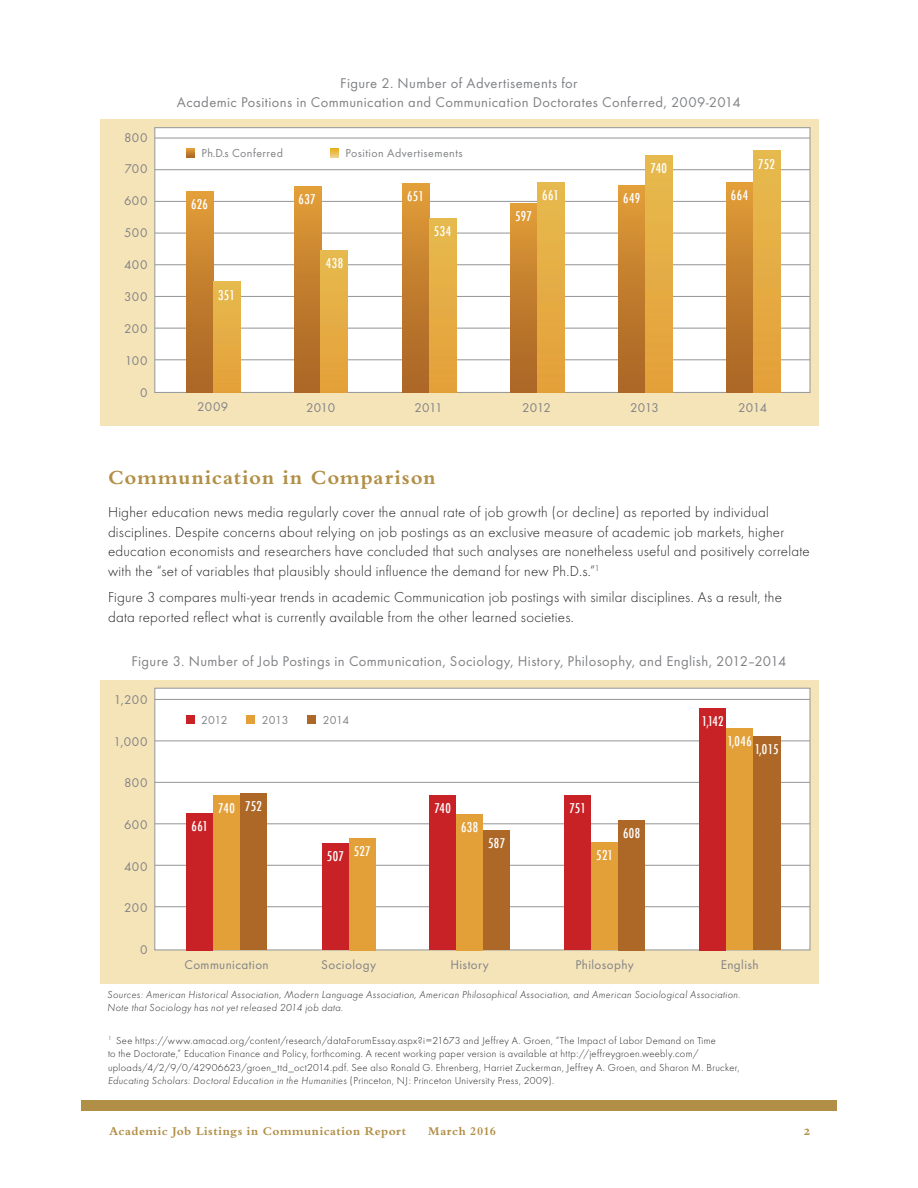
<style>
.page{position:relative;width:918px;height:1188px;background:#fff}
.page>*{position:absolute;margin:0;border:0;box-sizing:border-box;transform-origin:0 0}
.t1{font:21px "Bembo Bold Os F";letter-spacing:.045em;color:#b18f46}
.t2{font:300 15px/19.5px "Futura T";letter-spacing:.015em;color:#231f20}
.t3{font:14.7px/18.8px "Futura T";letter-spacing:.025em;color:#808285;text-align:center}
.t4{font:13.5px "Bembo Bold Os F";color:#b18f46}
.t5{font:13.2px "Futura T";letter-spacing:.03em;color:#808285}
.t6{font:500 condensed 13.2px "Futura";letter-spacing:.025em;color:#fff}
.t7{font:700 12.3px "Bembo";letter-spacing:.04em;color:#b18f46}
.t8{font:12px "Futura T";letter-spacing:.035em;color:#808285}
.t9{font:300 10.5px/13.5px "Futura T";letter-spacing:.03em;color:#231f20}
.t10{font:italic 300 10.5px/13.5px "Futura T";letter-spacing:.03em;color:#231f20}
.s1{font-style:italic}
</style>
<div class="page">
<div style="left:81px;top:1100px;width:756px;height:11px;background:#b18f46"></div>
<div style="left:100px;top:680px;width:719px;height:303px;background:#f6e4b9"></div>
<div style="left:154px;top:688px;width:656px;height:262px;background:#fff;border:1px solid #939598"></div>
<hr style="left:155px;top:741px;width:655px;height:1px;background:#939598">
<hr style="left:155px;top:906px;width:655px;height:1px;background:#939598">
<hr style="left:155px;top:865px;width:655px;height:1px;background:#939598">
<hr style="left:155px;top:823px;width:655px;height:1px;background:#939598">
<hr style="left:155px;top:782px;width:655px;height:1px;background:#939598">
<hr style="left:155px;top:699px;width:655px;height:1px;background:#939598">
<div style="left:186px;top:813px;width:27px;height:137px;background:#c82126"></div>
<div style="left:213px;top:796px;width:27px;height:154px;background:#e3a039"></div>
<div style="left:240px;top:794px;width:27px;height:156px;background:#ad6827"></div>
<div style="left:429px;top:796px;width:27px;height:154px;background:#c82126"></div>
<div style="left:456px;top:814px;width:27px;height:136px;background:#e3a039"></div>
<div style="left:483px;top:830px;width:27px;height:120px;background:#ad6827"></div>
<div style="left:564px;top:796px;width:27px;height:154px;background:#c82126"></div>
<div style="left:591px;top:843px;width:27px;height:107px;background:#e3a039"></div>
<div style="left:618px;top:820px;width:27px;height:130px;background:#ad6827"></div>
<div style="left:699px;top:708px;width:27px;height:242px;background:#c82126"></div>
<div style="left:726px;top:729px;width:27px;height:221px;background:#e3a039"></div>
<div style="left:753px;top:736px;width:27px;height:214px;background:#ad6827"></div>
<div style="left:322px;top:844px;width:27px;height:106px;background:#c82126"></div>
<div style="left:349px;top:838px;width:27px;height:112px;background:#e3a039"></div>
<div style="left:186px;top:715px;width:8px;height:9px;background:#c82126"></div>
<div style="left:247px;top:715px;width:8px;height:9px;background:#e3a039"></div>
<div style="left:307px;top:715px;width:9px;height:9px;background:#ad6827"></div>
<div style="left:100px;top:119px;width:719px;height:307px;background:#f6e4b9"></div>
<div style="left:154px;top:127px;width:656px;height:266px;background:#fff;border:1px solid #939598"></div>
<hr style="left:155px;top:169px;width:655px;height:1px;background:#939598">
<hr style="left:155px;top:328px;width:655px;height:1px;background:#939598">
<hr style="left:155px;top:359px;width:655px;height:1px;background:#939598">
<hr style="left:155px;top:296px;width:655px;height:1px;background:#939598">
<hr style="left:155px;top:264px;width:655px;height:1px;background:#939598">
<hr style="left:155px;top:201px;width:655px;height:1px;background:#939598">
<hr style="left:155px;top:233px;width:655px;height:1px;background:#939598">
<hr style="left:155px;top:138px;width:655px;height:1px;background:#939598">
<div style="left:294px;top:187px;width:27px;height:206px;background:linear-gradient(to bottom,#e09b37,#a86325)"></div>
<div style="left:321px;top:251px;width:27px;height:142px;background:#e5ac45"></div>
<div style="left:402px;top:184px;width:27px;height:209px;background:linear-gradient(to bottom,#e09b37,#a76325)"></div>
<div style="left:429px;top:218px;width:28px;height:175px;background:#e5ac45"></div>
<div style="left:510px;top:203px;width:27px;height:190px;background:linear-gradient(to bottom,#e09b37,#a86325)"></div>
<div style="left:537px;top:183px;width:27px;height:210px;background:#e5ac45"></div>
<div style="left:618px;top:186px;width:27px;height:207px;background:linear-gradient(to bottom,#e09b37,#a76325)"></div>
<div style="left:645px;top:156px;width:27px;height:237px;background:#e5ac45"></div>
<div style="left:726px;top:183px;width:27px;height:210px;background:linear-gradient(to bottom,#e09b37,#a86325)"></div>
<div style="left:753px;top:151px;width:27px;height:242px;background:#e5ac45"></div>
<div style="left:186px;top:191px;width:27px;height:202px;background:linear-gradient(to bottom,#e09b37,#a76325)"></div>
<div style="left:213px;top:282px;width:27px;height:111px;background:#e5ac45"></div>
<svg style="left:186px;top:149px;width:9px;height:8px"></svg>
<svg style="left:330px;top:149px;width:9px;height:8px"></svg>
<p class="t5" style="left:124px;top:130px;width:25px">800</p>
<p class="t5" style="left:124px;top:161px;width:25px">700</p>
<p class="t5" style="left:124px;top:192px;width:25px">600</p>
<p class="t5" style="left:124px;top:225px;width:25px">500</p>
<p class="t5" style="left:124px;top:257px;width:25px">400</p>
<p class="t5" style="left:124px;top:288px;width:25px">300</p>
<p class="t5" style="left:124px;top:321px;width:25px">200</p>
<p class="t5" style="left:125px;top:353px;width:24px">100</p>
<p class="t5" style="left:140px;top:384px;width:9px">0</p>
<p class="t3" style="left:177px;top:73px;width:565px">Figure 2. Number of Advertisements for<br>Academic Positions in Communication and Communication Doctorates Conferred, 2009-2014</p>
<p class="t8" style="left:201px;top:146px;width:83px">Ph.D.s Conferred</p>
<p class="t8" style="left:346px;top:146px;width:118px">Position Advertisements</p>
<p class="t6" style="left:191px;top:195px;width:18px">626</p>
<p class="t6" style="left:218px;top:286px;width:18px">351</p>
<p class="t6" style="left:299px;top:191px;width:19px">637</p>
<p class="t6" style="left:407px;top:188px;width:18px">651</p>
<p class="t6" style="left:326px;top:255px;width:19px">438</p>
<p class="t6" style="left:434px;top:223px;width:19px">534</p>
<p class="t6" style="left:515px;top:207px;width:18px">597</p>
<p class="t6" style="left:542px;top:187px;width:18px">661</p>
<p class="t6" style="left:650px;top:160px;width:18px">740</p>
<p class="t6" style="left:758px;top:155px;width:18px">752</p>
<p class="t6" style="left:623px;top:190px;width:18px">649</p>
<p class="t6" style="left:731px;top:187px;width:19px">664</p>
<p class="t5" style="left:197px;top:399px;width:33px">2009</p>
<p class="t5" style="left:306px;top:400px;width:31px">2010</p>
<p class="t5" style="left:415px;top:400px;width:30px">2011</p>
<p class="t5" style="left:522px;top:400px;width:30px">2012</p>
<p class="t5" style="left:630px;top:400px;width:30px">2013</p>
<p class="t5" style="left:738px;top:400px;width:30px">2014</p>
<h1 class="t1" style="left:108px;top:466px;width:329px">Communication in Comparison</h1>
<p class="t2" style="left:108px;top:503px;width:703px">Higher education news media regularly cover the annual rate of job growth (or decline) as reported by individual disciplines. Despite concerns about relying on job postings as an exclusive measure of academic job markets, higher education economists and researchers have concluded that such analyses are nonetheless useful and positively correlate with the “set of variables that plausibly should influence the demand for new Ph.D.s.”<sup>1</sup></p>
<p class="t2" style="left:108px;top:587px;width:675px">Figure 3 compares multi-year trends in academic Communication job postings with similar disciplines. As a result, the data reported reflect what is currently available from the other learned societies.</p>
<p class="t3" style="left:132px;top:652px;width:656px">Figure 3. Number of Job Postings in Communication, Sociology, History, Philosophy, and English, 2012–2014</p>
<p class="t5" style="left:114px;top:692px;width:35px">1,200</p>
<p class="t5" style="left:114px;top:734px;width:35px">1,000</p>
<p class="t5" style="left:124px;top:775px;width:25px">800</p>
<p class="t5" style="left:124px;top:817px;width:25px">600</p>
<p class="t5" style="left:124px;top:859px;width:25px">400</p>
<p class="t5" style="left:124px;top:900px;width:25px">200</p>
<p class="t5" style="left:140px;top:942px;width:9px">0</p>
<p class="t8" style="left:201px;top:713px;width:28px">2012</p>
<p class="t8" style="left:262px;top:713px;width:28px">2013</p>
<p class="t8" style="left:323px;top:713px;width:28px">2014</p>
<p class="t6" style="left:191px;top:817px;width:18px">661</p>
<p class="t6" style="left:218px;top:799px;width:45px">740 752</p>
<p class="t5" style="left:185px;top:957px;width:86px">Communication</p>
<p class="t6" style="left:327px;top:845px;width:45px">507 527</p>
<p class="t5" style="left:321px;top:957px;width:56px">Sociology</p>
<p class="t6" style="left:434px;top:800px;width:18px">740</p>
<p class="t6" style="left:461px;top:818px;width:19px">638</p>
<p class="t6" style="left:488px;top:835px;width:19px">587</p>
<p class="t5" style="left:450px;top:957px;width:40px">History</p>
<p class="t6" style="left:569px;top:799px;width:18px">751</p>
<p class="t6" style="left:596px;top:847px;width:18px">521</p>
<p class="t6" style="left:623px;top:824px;width:19px">608</p>
<p class="t5" style="left:575px;top:957px;width:60px">Philosophy</p>
<p class="t6" style="left:702px;top:712px;width:23px">1,142</p>
<p class="t6" style="left:727px;top:733px;width:26px">1,046</p>
<p class="t6" style="left:755px;top:741px;width:25px">1,015</p>
<p class="t5" style="left:721px;top:957px;width:39px">English</p>
<p class="t10" style="left:108px;top:988px;width:634px">Sources: American Historical Association, Modern Language Association, American Philosophical Association, and American Sociological Association.<br>Note that Sociology has not yet released 2014 job data.</p>
<p class="t9" style="left:108px;top:1034px;width:633px"><sup>1</sup> See https://www.amacad.org/content/research/dataForumEssay.aspx?i=21673 and Jeffrey A. Groen, “The Impact of Labor Demand on Time<br>to the Doctorate,” Education Finance and Policy, forthcoming. A recent working paper version is available at http://jeffreygroen.weebly.com/ uploads/4/2/9/0/42906623/groen_ttd_oct2014.pdf. See also Ronald G. Ehrenberg, Harriet Zuckerman, Jeffrey A. Groen, and Sharon M. Brucker, <span class="s1">Educating Scholars: Doctoral Education in the Humanities</span> (Princeton, NJ: Princeton University Press, 2009).</p>
<p class="t7" style="left:109px;top:1124px;width:299px">Academic Job Listings in Communication Report</p>
<p class="t7" style="left:428px;top:1124px;width:69px">March 2016</p>
<p class="t4" style="left:804px;top:1124px;width:8px">2</p>
</div>
